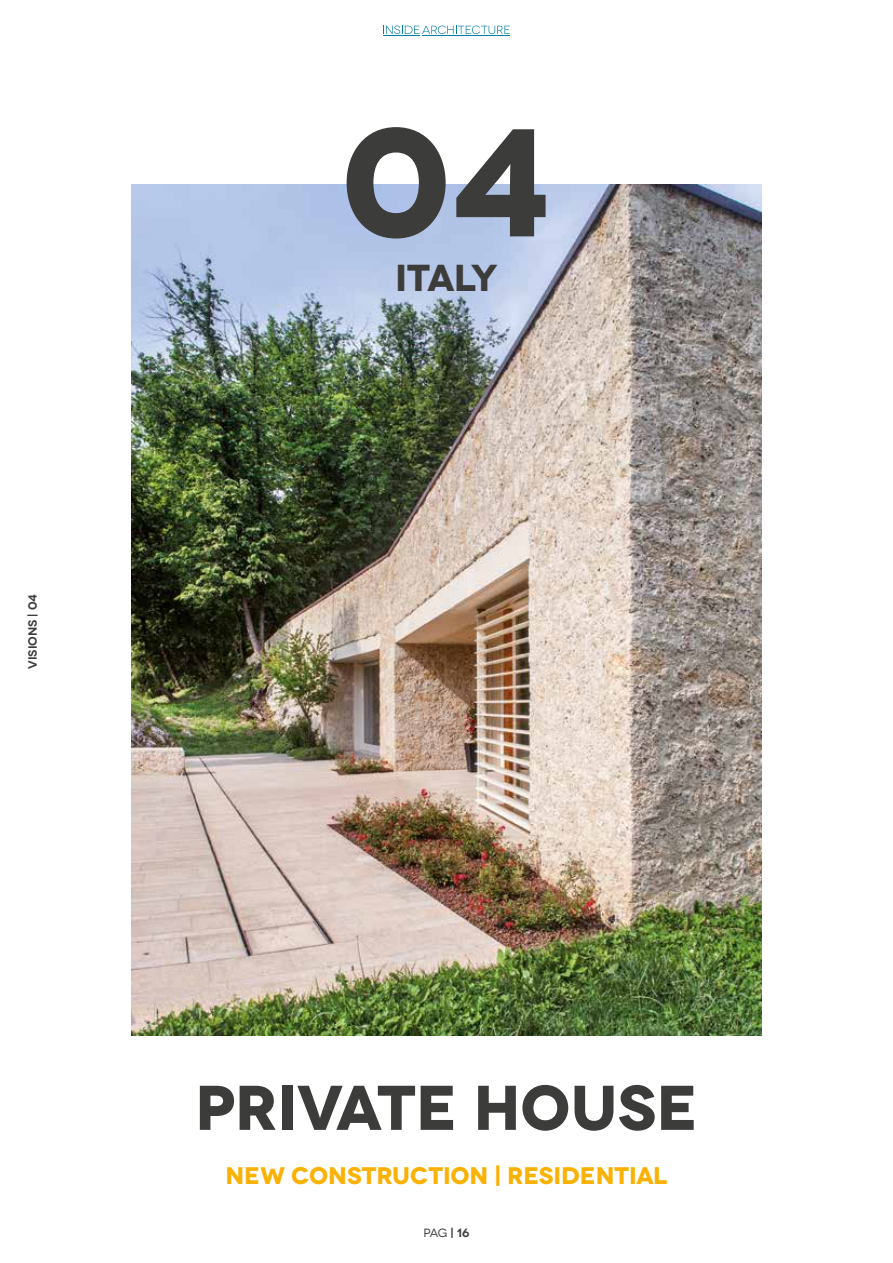
<style>
.page{position:relative;width:893px;height:1263px;background:#fff}
.page>*{position:absolute;margin:0;border:0;box-sizing:border-box;transform-origin:0 0}
.t1{font:700 153px "Novecentowide";color:#3c3c3b}
.t2{font:700 63px "Novecentowide";letter-spacing:-.005em;color:#3c3c3b}
.t3{font:700 37.5px "Novecentowide";letter-spacing:-.045em;color:#3c3c3b}
.t4{font:700 24px "Novecentowide";color:#f9b104}
.t5{font:600 12px "Novecentowide";color:#3c3c3b}
.t6{font:12px "Novecentowide";color:#3c3c3b}
.s1{font-weight:600}
</style>
<div class="page">
<img style="left:132px;top:185px;width:629px;height:850px">
<svg style="left:383px;top:26px;width:127px;height:10px"></svg>
<p class="t5" style="left:25px;top:669px;width:76px;rotate:-90deg">VISIONS | 04</p>
<h1 class="t1" style="left:341px;top:87px;width:212px">04</h1>
<h3 class="t3" style="left:395px;top:254px;width:104px">ITALY</h3>
<h2 class="t2" style="left:195px;top:1068px;width:505px">PRIVATE HOUSE</h2>
<p class="t4" style="left:225px;top:1161px;width:444px">NEW CONSTRUCTION | RESIDENTIAL</p>
<p class="t6" style="left:424px;top:1226px;width:47px">PAG <span class="s1">| 16</span></p>
</div>
